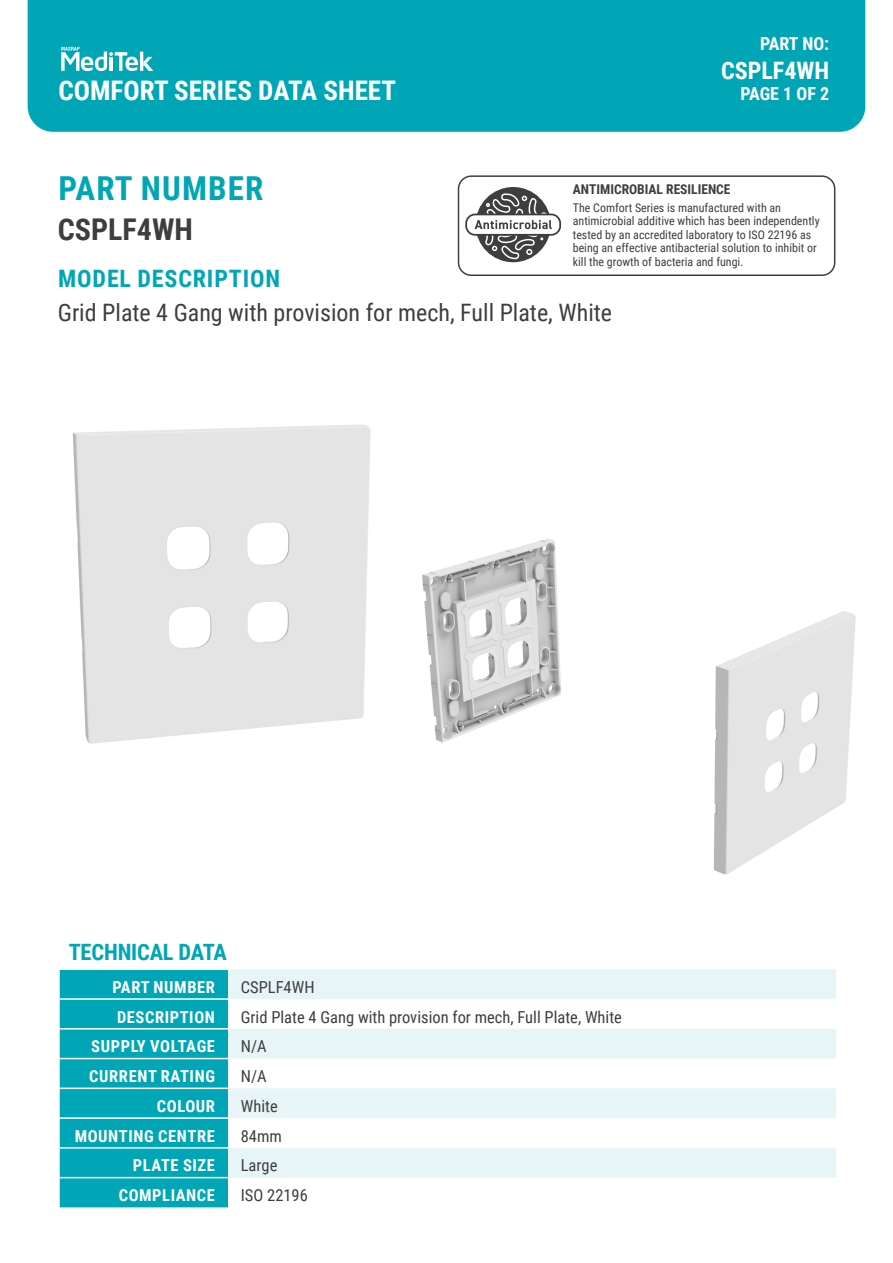
<style>
.page{position:relative;width:893px;height:1263px;background:#fff}
.page>*{position:absolute;margin:0;border:0;box-sizing:border-box;transform-origin:0 0}
.Header__Part_No{font:700 33px "Roboto Condensed";letter-spacing:.035em;color:#00a6b6}
.Part_Number{font:700 30px "Roboto Condensed";color:#3e3e3f}
.t1{font:700 27px "Roboto Condensed";color:#fff}
.Model_Description{font:24px "Roboto Condensed";color:#3e3e3f}
.Header__Model_Des{font:700 24px "Roboto Condensed";letter-spacing:.035em;color:#00a6b6}
.Masthead_Codes{font:700 24px "Roboto Condensed";color:#fff}
.t2{font:700 22.5px "Roboto Condensed";letter-spacing:-.01em;color:#00a6b6}
.Masthead_Codes-2{font:700 18px "Roboto Condensed";color:#fff}
.Masthead_Codes_SML{font:700 18px "Roboto Condensed";letter-spacing:-.01em;color:#fff}
.t3{font:700 16.5px "Roboto Condensed";letter-spacing:.035em;color:#fff}
.t4{font:16.5px "Roboto Condensed";color:#3e3e3f}
.t5{font:700 13.5px "Roboto Condensed";color:#3e3e3f}
.t6{font:12px/13.5px "Roboto Condensed";color:#3e3e3f}
</style>
<div class="page">
<div style="left:458px;top:175px;width:377px;height:101px;border:2px solid #3e3e3f;border-radius:13px"></div>
<div style="left:28px;top:0;width:837px;height:132px;background:#00a6b6"></div>
<svg style="left:61px;top:47px;width:92px;height:24px"></svg>
<div style="left:476px;top:187px;width:75px;height:75px;background:#3e3e3f;border-radius:50%"></div>
<div style="left:465px;top:214px;width:96px;height:22px;border:2px solid #3e3e3f;border-radius:9px"></div>
<svg style="left:475px;top:192px;width:77px;height:68px"></svg>
<div style="left:60px;top:970px;width:168px;height:237px;background:#00a6b6"></div>
<svg style="left:228px;top:969px;width:608px;height:208px;fill:#e8f5f7"></svg>
<hr style="left:60px;top:998px;width:168px;height:2px;background:#fff">
<hr style="left:60px;top:1028px;width:168px;height:1px;background:#fff">
<hr style="left:60px;top:1058px;width:168px;height:1px;background:#fff">
<hr style="left:60px;top:1087px;width:168px;height:2px;background:#fff">
<hr style="left:60px;top:1117px;width:168px;height:2px;background:#fff">
<hr style="left:60px;top:1147px;width:168px;height:1px;background:#fff">
<hr style="left:60px;top:1177px;width:168px;height:1px;background:#fff">
<img style="left:72px;top:424px;width:299px;height:320px">
<img style="left:422px;top:538px;width:434px;height:337px">
<h3 class="t1" style="left:58px;top:72px;width:339px">COMFORT SERIES DATA SHEET</h3>
<p class="Masthead_Codes_SML" style="left:760px;top:31px;width:71px">PART NO:</p>
<p class="Masthead_Codes" style="left:721px;top:53px;width:110px">CSPLF4WH</p>
<p class="Masthead_Codes-2" style="left:740px;top:81px;width:90px">PAGE 1 OF 2</p>
<p class="Header__Part_No" style="left:58px;top:166px;width:207px">PART NUMBER</p>
<p class="Part_Number" style="left:58px;top:208px;width:137px">CSPLF4WH</p>
<p class="Header__Model_Des" style="left:58px;top:262px;width:223px">MODEL DESCRIPTION</p>
<p class="Model_Description" style="left:58px;top:296px;width:556px">Grid Plate 4 Gang with provision for mech, Full Plate, White</p>
<p class="t5" style="left:573px;top:180px;width:159px">ANTIMICROBIAL RESILIENCE</p>
<p class="t6" style="left:573px;top:200px;width:248px">The Comfort Series is manufactured with an antimicrobial additive which has been independently tested by an accredited laboratory to ISO 22196 as being an effective antibacterial solution to inhibit or kill the growth of bacteria and fungi.</p>
<h3 class="t2" style="left:69px;top:936px;width:160px">TECHNICAL DATA</h3>
<p class="t3" style="left:112px;top:975px;width:104px">PART NUMBER</p>
<p class="t4" style="left:241px;top:975px;width:75px">CSPLF4WH</p>
<p class="t3" style="left:117px;top:1005px;width:100px">DESCRIPTION</p>
<p class="t4" style="left:241px;top:1005px;width:383px">Grid Plate 4 Gang with provision for mech, Full Plate, White</p>
<p class="t3" style="left:91px;top:1035px;width:125px">SUPPLY VOLTAGE</p>
<p class="t4" style="left:241px;top:1035px;width:27px">N/A</p>
<p class="t3" style="left:89px;top:1065px;width:127px">CURRENT RATING</p>
<p class="t4" style="left:241px;top:1065px;width:27px">N/A</p>
<p class="t3" style="left:157px;top:1094px;width:60px">COLOUR</p>
<p class="t4" style="left:241px;top:1094px;width:38px">White</p>
<p class="t3" style="left:75px;top:1124px;width:142px">MOUNTING CENTRE</p>
<p class="t4" style="left:241px;top:1124px;width:43px">84mm</p>
<p class="t3" style="left:133px;top:1154px;width:84px">PLATE SIZE</p>
<p class="t4" style="left:241px;top:1154px;width:38px">Large</p>
<p class="t3" style="left:119px;top:1184px;width:98px">COMPLIANCE</p>
<p class="t4" style="left:241px;top:1184px;width:69px">ISO 22196</p>
</div>
